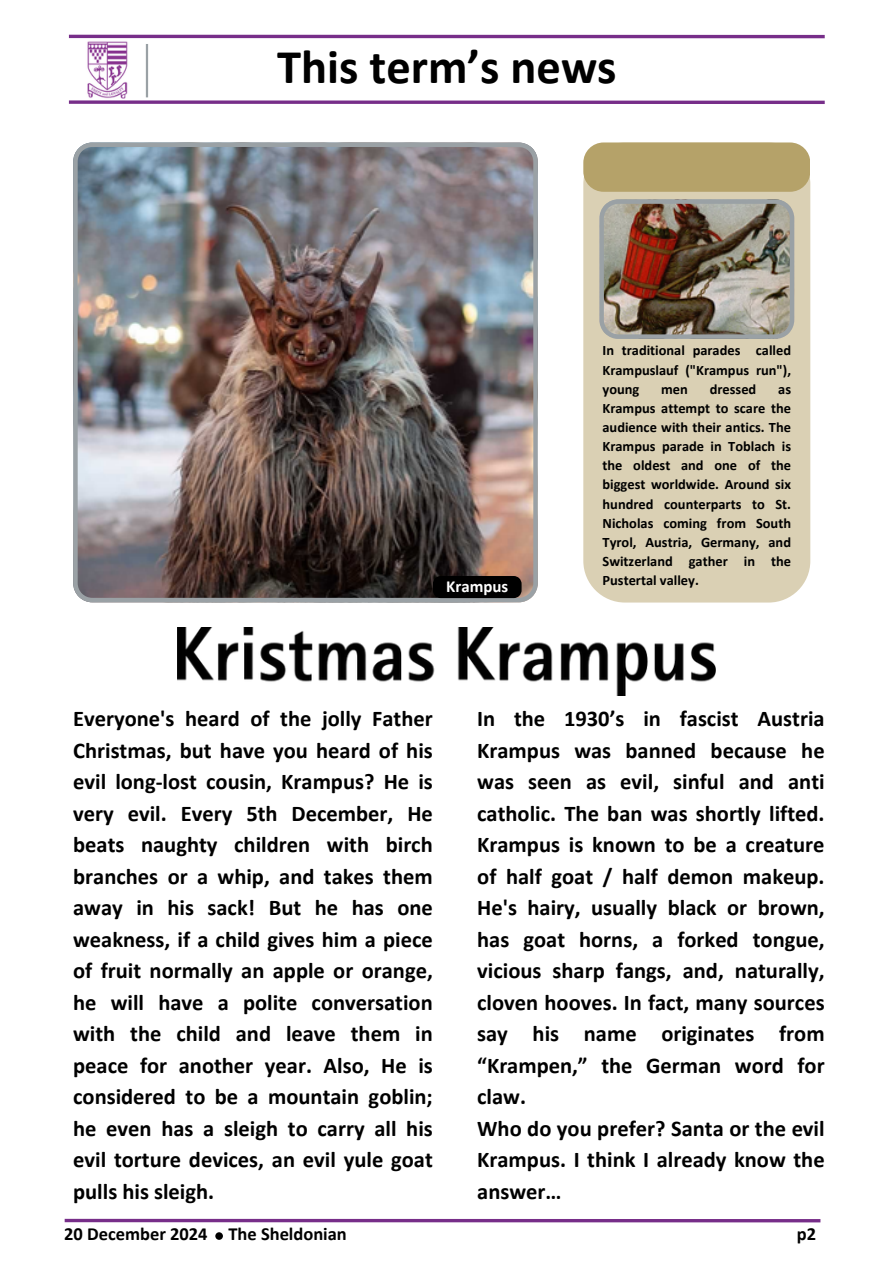
<style>
.page{position:relative;width:894px;height:1264px;background:#fff}
.page>*{position:absolute;margin:0;border:0;box-sizing:border-box;transform-origin:0 0}
.t1{font:700 48.6px "Calibri";color:#000}
.t2{font:700 22.5px/31.5px "Calibri";color:#000}
.t3{font:700 18.45px "Calibri";color:#000}
.t4{font:700 16.8px "Calibri";color:#fff}
.t5{font:700 14.4px/19.2px "Calibri";color:#000;text-align:justify}
</style>
<div class="page">
<img style="left:73px;top:34px;width:63px;height:65px">
<svg style="left:69px;top:100px;width:755px;height:4px;background:#8b4e9b"></svg>
<hr style="left:69px;top:35px;width:755px;height:3px;background:#772e89">
<hr style="left:146px;top:44px;width:2px;height:53px;background:#9aa1a5">
<svg style="left:65px;top:1218px;width:755px;height:4px;fill:#772e89"></svg>
<div style="left:583px;top:142px;width:227px;height:460px;background:#dad0b4;border-radius:42px"></div>
<div style="left:583px;top:142px;width:227px;height:50px;background:#b5a269;border-radius:20px"></div>
<img style="left:599px;top:199px;width:194px;height:140px">
<div style="left:215px;top:1232px;width:8px;height:7px;background:#000;border-radius:50%"></div>
<img style="left:73px;top:142px;width:464px;height:460px">
<img style="left:177px;top:627px;width:538px;height:68px">
<div style="left:433px;top:576px;width:88px;height:22px;background:#000"></div>
<h1 class="t1" style="left:277px;top:47px;width:341px">This term’s news</h1>
<h3 class="t4" style="left:446px;top:579px;width:64px">Krampus</h3>
<p class="t5" style="left:602px;top:342px;width:190px">In traditional parades called Krampuslauf ("Krampus run"), young</p>
<p class="t5" style="left:661px;top:380px;width:28px">men</p>
<p class="t5" style="left:709px;top:380px;width:48px">dressed</p>
<p class="t5" style="left:602px;top:380px;width:190px;text-indent:176px">as Krampus attempt to scare the audience with their antics. The Krampus parade in Toblach is the oldest and one of the biggest worldwide. Around six hundred counterparts to St.<br>Nicholas coming from South Tyrol, Austria, Germany, and Switzerland gather in the Pustertal valley.</p>
<p class="t2" style="left:73px;top:704px;width:361px;text-align:justify">Everyone's heard of the jolly Father Christmas, but have you heard of his evil long-lost cousin, Krampus? He is very evil. Every 5th December, He beats naughty children with birch branches or a whip, and takes them away in his sack! But he has one weakness, if a child gives him a piece of fruit normally an apple or orange, he will have a polite conversation with the child and leave them in peace for another year. Also, He is considered to be a mountain goblin; he even has a sleigh to carry all his evil torture devices, an evil yule goat pulls his sleigh.</p>
<p class="t3" style="left:64px;top:1226px;width:284px">20 December 2024 The Sheldonian</p>
<p class="t2" style="left:477px;top:704px;width:349px">In the 1930’s in fascist Austria<br>Krampus was banned because he was seen as evil, sinful and anti catholic. The ban was shortly lifted.<br>Krampus is known to be a creature of half goat / half demon makeup.<br>He's hairy, usually black or brown, has goat horns, a forked tongue, vicious sharp fangs, and, naturally, cloven hooves. In fact, many sources say his name originates from “Krampen,” the German word for claw.<br>Who do you prefer? Santa or the evil<br>Krampus. I think I already know the answer…</p>
<p class="t3" style="left:796px;top:1226px;width:21px">p2</p>
</div>
